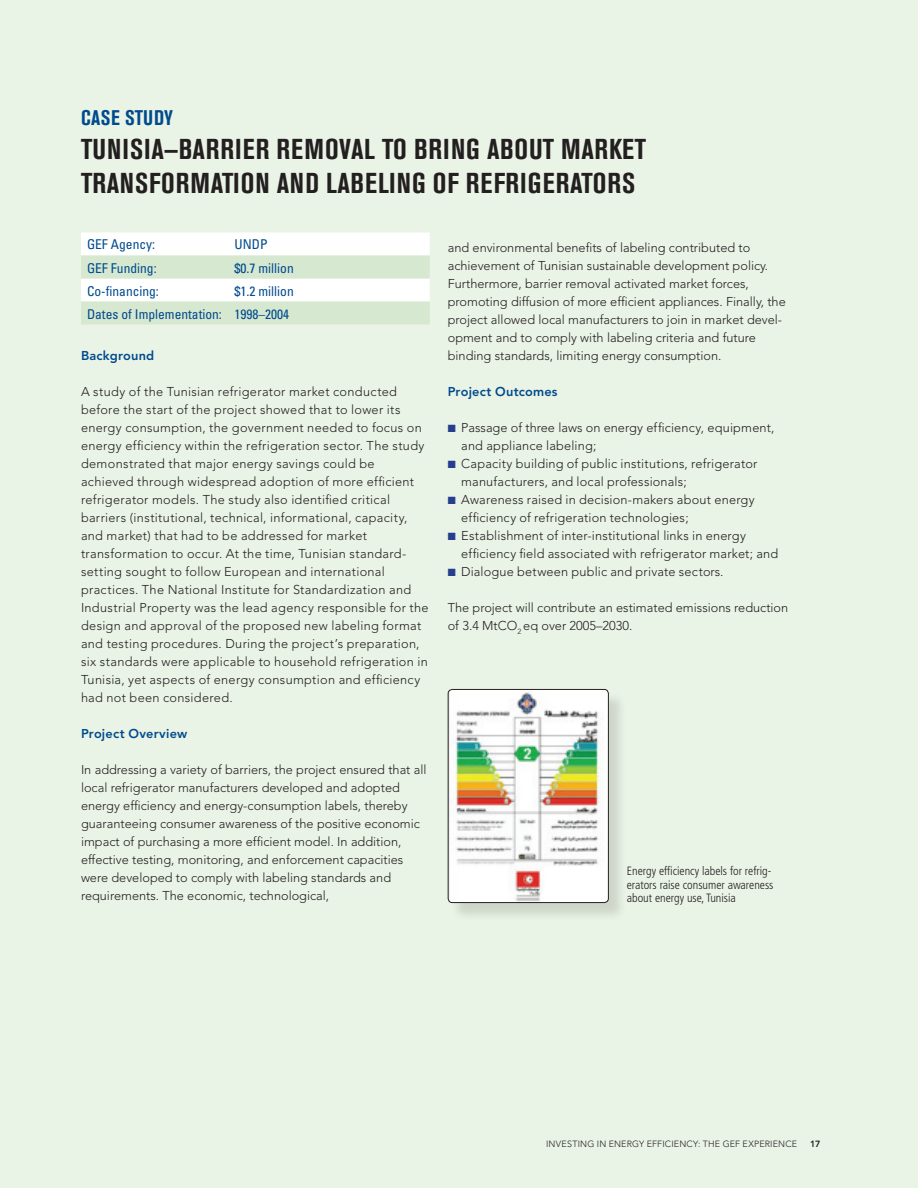
<style>
.page{position:relative;width:918px;height:1188px;background:#eaf4e6}
.page>*{position:absolute;margin:0;border:0;box-sizing:border-box;transform-origin:0 0}
.t1{font:700 condensed 28.5px/34.2px "Akzidenz Grotesk BE";letter-spacing:.035em;color:#231f20}
.t2{font:700 condensed 21px "Akzidenz Grotesk BE";color:#004a8d}
.t3{font:condensed 13.5px/23px "Univers";color:#004a8d}
.t4{font:300 12.75px/18px "Avenir";letter-spacing:.015em;color:#231f20}
.t5{font:800 12.75px "Avenir";letter-spacing:.015em;color:#004a8d}
.t6{font:300 condensed 12px/13.5px "Frutiger";color:#231f20}
.t7{font:300 9px "Avenir";letter-spacing:.02em;color:#231f20}
.t8{font:800 9px "Avenir";color:#231f20}
.s1{color:#253f8e}
</style>
<div class="page">
<div style="left:450px;top:691px;width:178px;height:231px;background:#231f20;opacity:.14"></div>
<img style="left:448px;top:689px;width:160px;height:214px">
<div style="left:448px;top:689px;width:161px;height:214px;border:1px solid #231f20;border-radius:4px"></div>
<svg style="left:81px;top:232px;width:349px;height:92px;background:#eaf3e7"></svg>
<h2 class="t2" style="left:81px;top:106px;width:65px">CASE STUDY</h2>
<h1 class="t1" style="left:81px;top:132px;width:566px">TUNISIA—BARRIER REMOVAL TO BRING ABOUT MARKET<br>TRANSFORMATION AND LABELING OF REFRIGERATORS</h1>
<p class="t3" style="left:87px;top:233px;width:70px">GEF Agency:</p>
<p class="t3" style="left:235px;top:233px;width:35px">UNDP</p>
<p class="t3" style="left:87px;top:256px;width:71px">GEF Funding:</p>
<p class="t3" style="left:235px;top:256px;width:61px">$0.7 million</p>
<p class="t3" style="left:87px;top:279px;width:73px">Co-financing:</p>
<p class="t3" style="left:87px;top:279px;width:208px;text-indent:148px">$1.2 million<br>Dates of Implementation: 1998–2004</p>
<p class="t5" style="left:81px;top:348px;width:75px">Background</p>
<p class="t4" style="left:81px;top:383px;width:349px">A study of the Tunisian refrigerator market conducted before the start of the project showed that to lower its energy consumption, the government needed to focus on energy efficiency within the refrigeration sector. The study demonstrated that major energy savings could be achieved through widespread adoption of more efficient refrigerator models. The study also identified critical barriers (institutional, technical, informational, capacity, and market) that had to be addressed for market transformation to occur. At the time, Tunisian standard&shy;setting sought to follow European and international practices. The N ational I nstitute for Standardization and<br>I ndustrial Property was the lead agency responsible for the design and approval of the proposed new labeling format and testing procedures. During the project’s preparation, six standards were applicable to household refrigeration in Tunisia, yet aspects of energy consumption and efficiency had not been considered.</p>
<p class="t5" style="left:81px;top:726px;width:108px">Project Overview</p>
<p class="t4" style="left:81px;top:761px;width:347px">I n addressing a variety of barriers, the project ensured that all local refrigerator manufacturers developed and adopted energy efficiency and energy-consumption labels, thereby guaranteeing consumer awareness of the positive economic impact of purchasing a more efficient model. I n addition, effective testing, monitoring, and enforcement capacities were developed to comply with labeling standards and requirements. The economic, technological,</p>
<p class="t4" style="left:448px;top:239px;width:340px">and environmental benefits of labeling contributed to achievement of Tunisian sustainable development policy.<br>Furthermore, barrier removal activated market forces, promoting diffusion of more efficient appliances. Finally, the project allowed local manufacturers to join in market devel&shy;opment and to comply with labeling criteria and future binding standards, limiting energy consumption.</p>
<p class="t5" style="left:448px;top:384px;width:111px">Project Outcomes</p>
<p class="t4" style="left:461px;top:419px;width:315px;text-indent:-13px"><span class="s1">■</span> Passage of three laws on energy efficiency, equipment, and appliance labeling;</p>
<p class="t4" style="left:461px;top:455px;width:298px;text-indent:-13px"><span class="s1">■</span> Capacity building of public institutions, refrigerator manufacturers, and local professionals;</p>
<p class="t4" style="left:461px;top:491px;width:295px;text-indent:-13px"><span class="s1">■</span> Awareness raised in decision-makers about energy efficiency of refrigeration technologies;</p>
<p class="t4" style="left:461px;top:527px;width:319px;text-indent:-13px"><span class="s1">■</span> Establishment of inter-institutional links in energy efficiency field associated with refrigerator market; and</p>
<p class="t4" style="left:448px;top:563px;width:277px"><span class="s1">■</span> Dialogue between public and private sectors.</p>
<p class="t4" style="left:448px;top:599px;width:342px">The project will contribute an estimated emissions reduction of 3.4 M tCO <sub>2</sub> eq over 2005–2030.</p>
<p class="t6" style="left:627px;top:865px;width:148px">Energy efficiency labels for refrig&shy;erators raise consumer awareness about energy use, Tunisia</p>
<p class="t7" style="left:546px;top:1139px;width:253px">I nvesting in Energy Efficiency: The GEF Experience</p>
<p class="t8" style="left:810px;top:1139px;width:12px">17</p>
</div>
